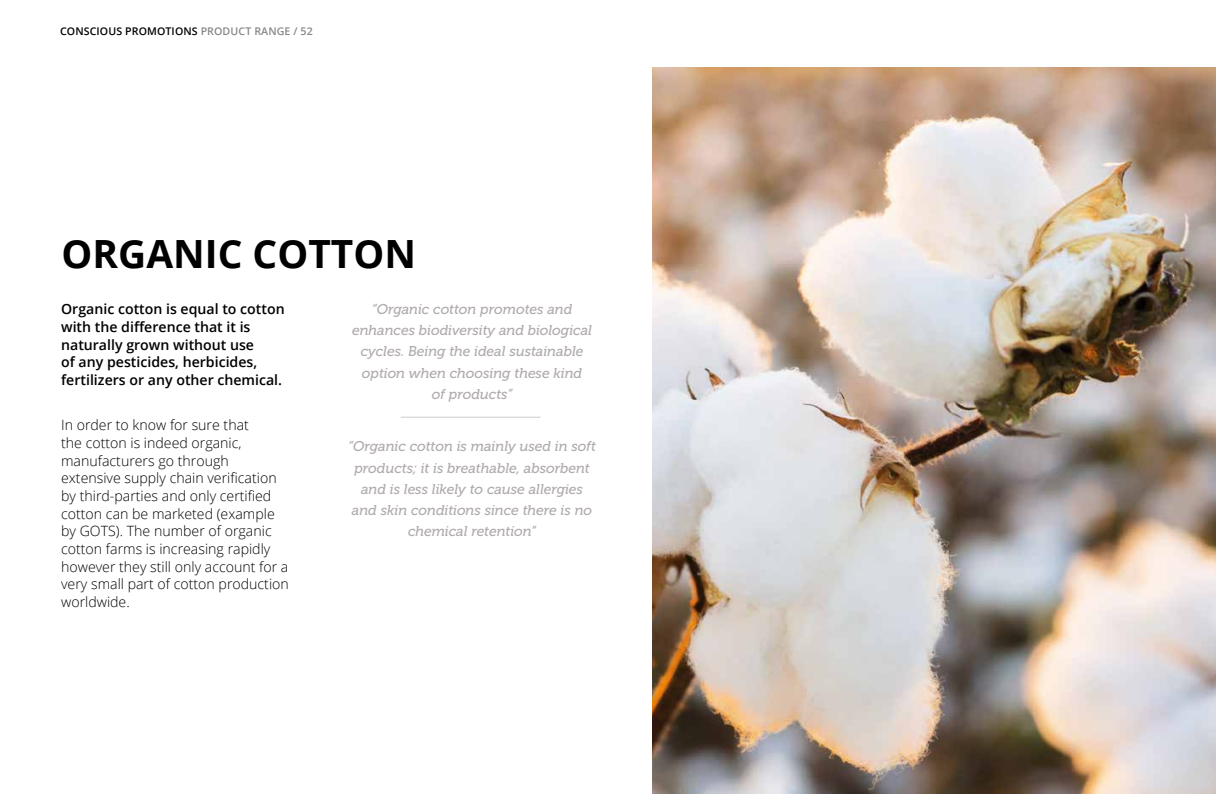
<style>
.page{position:relative;width:1216px;height:794px;background:#fff}
.page>*{position:absolute;margin:0;border:0;box-sizing:border-box;transform-origin:0 0}
.t1{font:700 38.85px "Open Sans";color:#000}
.t2{font:300 14.17px/17.7px "Open Sans";color:#000}
.t3{font:italic 14.17px/21.2px "Museo 500";color:#b1abad;text-align:center}
.t4{font:600 14.17px/17.7px "Open Sans";color:#000}
.t5{font:600 10.67px "Open Sans";letter-spacing:.01em;color:#000}
.s1{color:#878787}
</style>
<div class="page">
<img style="left:653px;top:68px;width:562px;height:726px">
<hr style="left:401px;top:417px;width:140px;height:1px;background:#cfcbcd">
<p class="t5" style="left:60px;top:24px;width:254px">CONSCIOUS PROMOTIONS <span class="s1">PRODUCT RANGE / 52</span></p>
<h1 class="t1" style="left:62px;top:226px;width:356px">ORGANIC COTTON</h1>
<p class="t4" style="left:61px;top:300px;width:225px">Organic cotton is equal to cotton with the difference that it is naturally grown without use<br>of any pesticides, herbicides, fertilizers or any other chemical.</p>
<p class="t2" style="left:61px;top:416px;width:229px">In order to know for sure that<br>the cotton is indeed organic, manufacturers go through extensive supply chain verification by third-parties and only certified cotton can be marketed (example by GOTS). The number of organic cotton farms is increasing rapidly however they still only account for a very small part of cotton production worldwide.</p>
<p class="t3" style="left:352px;top:298px;width:241px">“Organic cotton promotes and enhances biodiversity and biological cycles. Being the ideal sustainable option when choosing these kind<br>of products”</p>
<p class="t3" style="left:348px;top:436px;width:249px">“Organic cotton is mainly used in soft products; it is breathable, absorbent and is less likely to cause allergies and skin conditions since there is no chemical retention”</p>
</div>
